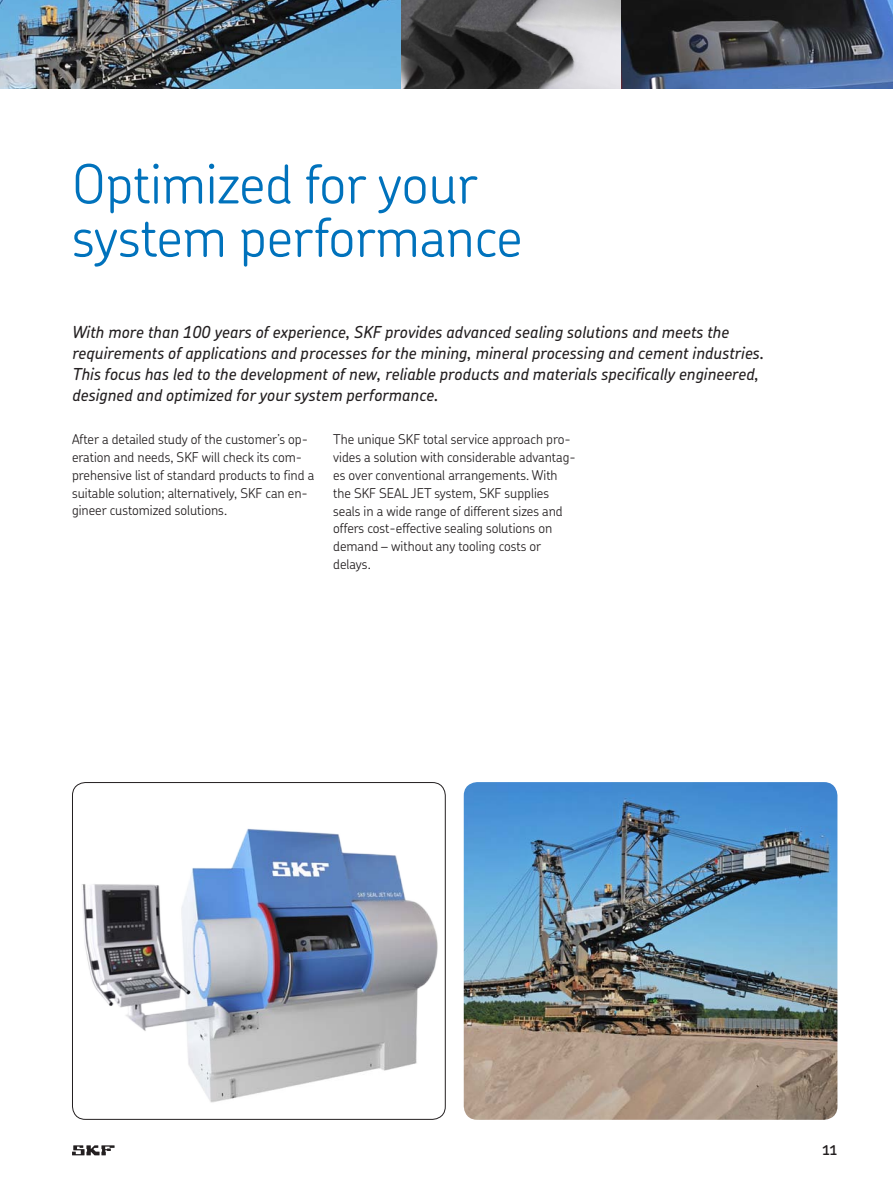
<style>
.page{position:relative;width:893px;height:1191px;background:#fff}
.page>*{position:absolute;margin:0;border:0;box-sizing:border-box;transform-origin:0 0}
.t1{font:300 54px/53.2px "SKF Chevin";color:#0072bc}
.t2{font:italic 500 16.5px/21px "SKF Chevin";color:#231f20}
.t3{font:300 13.5px/17.9px "SKF Chevin";color:#231f20}
.t4{font:600 13.5px "SKF Chevin";color:#231f20}
</style>
<div class="page">
<img style="left:82px;top:828px;width:356px;height:275px">
<div style="left:72px;top:782px;width:374px;height:338px;border:1px solid #231f20;border-radius:13px"></div>
<img style="left:464px;top:782px;width:373px;height:338px">
<img style="left:400px;top:0;width:221px;height:89px">
<img style="left:0;top:0;width:400px;height:89px">
<svg style="left:621px;top:0;width:271px;height:89px;background:#3a4559"></svg>
<svg style="left:72px;top:1145px;width:43px;height:10px"></svg>
<h1 class="t1" style="left:72px;top:156px;width:452px">Optimized for your system performance</h1>
<p class="t2" style="left:72px;top:321px;width:693px">With more than 100 years of experience, SKF provides advanced sealing solutions and meets the requirements of applications and processes for the mining, mineral processing and cement industries.<br>This focus has led to the development of new, reliable products and materials specifically engineered, designed and optimized for your system performance.</p>
<p class="t3" style="left:72px;top:430px;width:244px">After a detailed study of the customer’s op&shy;eration and needs, SKF will check its com&shy;prehensive list of standard products to find a suitable solution; alternatively, SKF can en&shy;gineer customized solutions.</p>
<p class="t3" style="left:333px;top:430px;width:244px">The unique SKF total service approach pro&shy;vides a solution with considerable advantag&shy;es over conventional arrangements. With the SKF SEAL JET system, SKF supplies seals in a wide range of different sizes and offers cost-effective sealing solutions on demand – without any tooling costs or delays.</p>
<p class="t4" style="left:822px;top:1142px;width:17px">11</p>
</div>
